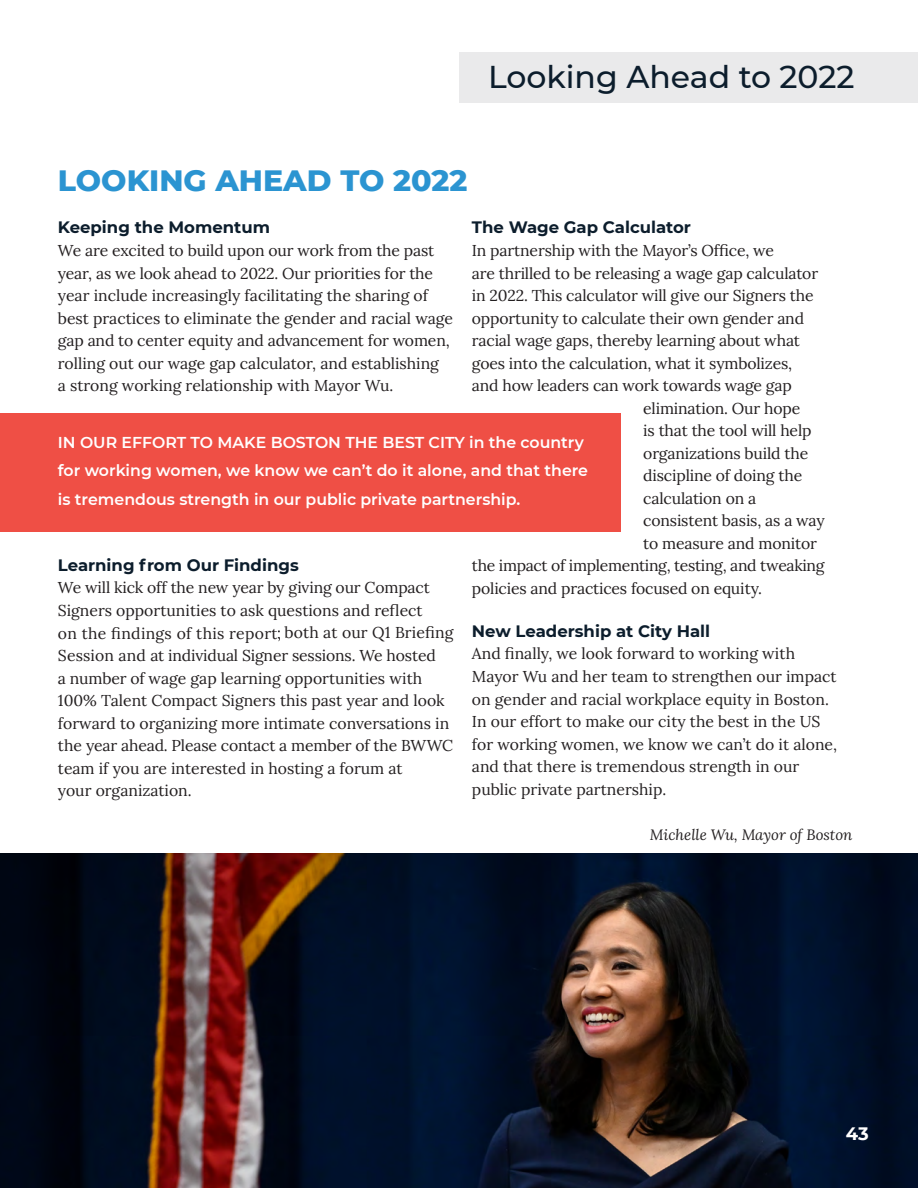
<style>
.page{position:relative;width:918px;height:1188px;background:#fff}
.page>*{position:absolute;margin:0;border:0;box-sizing:border-box;transform-origin:0 0}
.t1{font:500 31.5px "Montserrat";color:#0c1d2c}
.t2{font:800 30px "Montserrat";color:#2b94d1}
.t3{font:700 18px "Montserrat";color:#fff}
.t4{font:700 16.5px "Montserrat";color:#0c1d2c}
.t5{font:15.75px/22.5px "Lora";letter-spacing:-.01em;color:#231f20}
.t6{font:600 15.75px/28.5px "Montserrat";color:#fff}
.t7{font:italic 15px "Lora";color:#231f20}
</style>
<div class="page">
<div style="left:0;top:413px;width:621px;height:119px;background:#ef4f45"></div>
<svg style="left:278px;top:630px;width:2px;height:11px"></svg>
<div style="left:459px;top:52px;width:459px;height:51px;background:#eaeaeb"></div>
<img style="left:0;top:853px;width:918px;height:335px">
<h1 class="t1" style="left:488px;top:55px;width:368px">Looking Ahead to 2022</h1>
<h2 class="t2" style="left:58px;top:159px;width:411px">LOOKING AHEAD TO 2022</h2>
<p class="t4" style="left:58px;top:216px;width:214px">Keeping the Momentum</p>
<p class="t5" style="left:58px;top:238px;width:397px">We are excited to build upon our work from the past year, as we look ahead to 2022. Our priorities for the year include increasingly facilitating the sharing of best practices to eliminate the gender and racial wage gap and to center equity and advancement for women, rolling out our wage gap calculator, and establishing<br>a strong working relationship with Mayor Wu.</p>
<p class="t4" style="left:472px;top:216px;width:221px">The Wage Gap Calculator</p>
<p class="t5" style="left:472px;top:238px;width:304px">In partnership with the Mayor’s Office, we</p>
<p class="t5" style="left:472px;top:261px;width:348px">are thrilled to be releasing a wage gap calculator</p>
<p class="t5" style="left:472px;top:283px;width:343px">in 2022. This calculator will give our Signers the</p>
<p class="t5" style="left:472px;top:306px;width:334px">opportunity to calculate their own gender and</p>
<p class="t5" style="left:472px;top:328px;width:330px">racial wage gaps, thereby learning about what</p>
<p class="t5" style="left:472px;top:351px;width:322px">goes into the calculation, what it symbolizes,</p>
<p class="t5" style="left:472px;top:373px;width:321px">and how leaders can work towards wage gap</p>
<p class="t5" style="left:643px;top:396px;width:158px">elimination. Our hope</p>
<p class="t5" style="left:643px;top:418px;width:170px">is that the tool will help</p>
<p class="t5" style="left:643px;top:441px;width:167px">organizations build the</p>
<p class="t5" style="left:643px;top:463px;width:160px">discipline of doing the</p>
<p class="t5" style="left:643px;top:486px;width:114px">calculation on a</p>
<p class="t5" style="left:643px;top:508px;width:183px">consistent basis, as a way</p>
<p class="t5" style="left:643px;top:531px;width:175px">to measure and monitor</p>
<p class="t5" style="left:472px;top:553px;width:354px">the impact of implementing, testing, and tweaking</p>
<p class="t5" style="left:472px;top:576px;width:292px">policies and practices focused on equity.</p>
<p class="t4" style="left:472px;top:619px;width:240px">New Leadership at City Hall</p>
<p class="t5" style="left:472px;top:642px;width:367px">And finally, we look forward to working with Mayor Wu and her team to strengthen our impact on gender and racial workplace equity in Boston.<br>In our effort to make our city the best in the US for working women, we know we can’t do it alone, and that there is tremendous strength in our public private partnership.</p>
<p class="t6" style="left:58px;top:427px;width:532px">IN OUR EFFORT TO MAKE BOSTON THE BEST CITY in the country for working women, we know we can’t do it alone, and that there is tremendous strength in our public private partnership.</p>
<p class="t4" style="left:58px;top:553px;width:242px">Learning from Our Findings</p>
<p class="t5" style="left:58px;top:576px;width:397px">We will kick off the new year by giving our Compact Signers opportunities to ask questions and reflect<br>on the findings of this report both at our Q1 Briefing Session and at individual Signer sessions. We hosted<br>a number of wage gap learning opportunities with 100% Talent Compact Signers this past year and look forward to organizing more intimate conversations in the year ahead. Please contact a member of the BWWC team if you are interested in hosting a forum at<br>your organization.</p>
<p class="t7" style="left:650px;top:824px;width:204px">Michelle Wu, Mayor of Boston</p>
<p class="t3" style="left:846px;top:1121px;width:24px">43</p>
</div>
